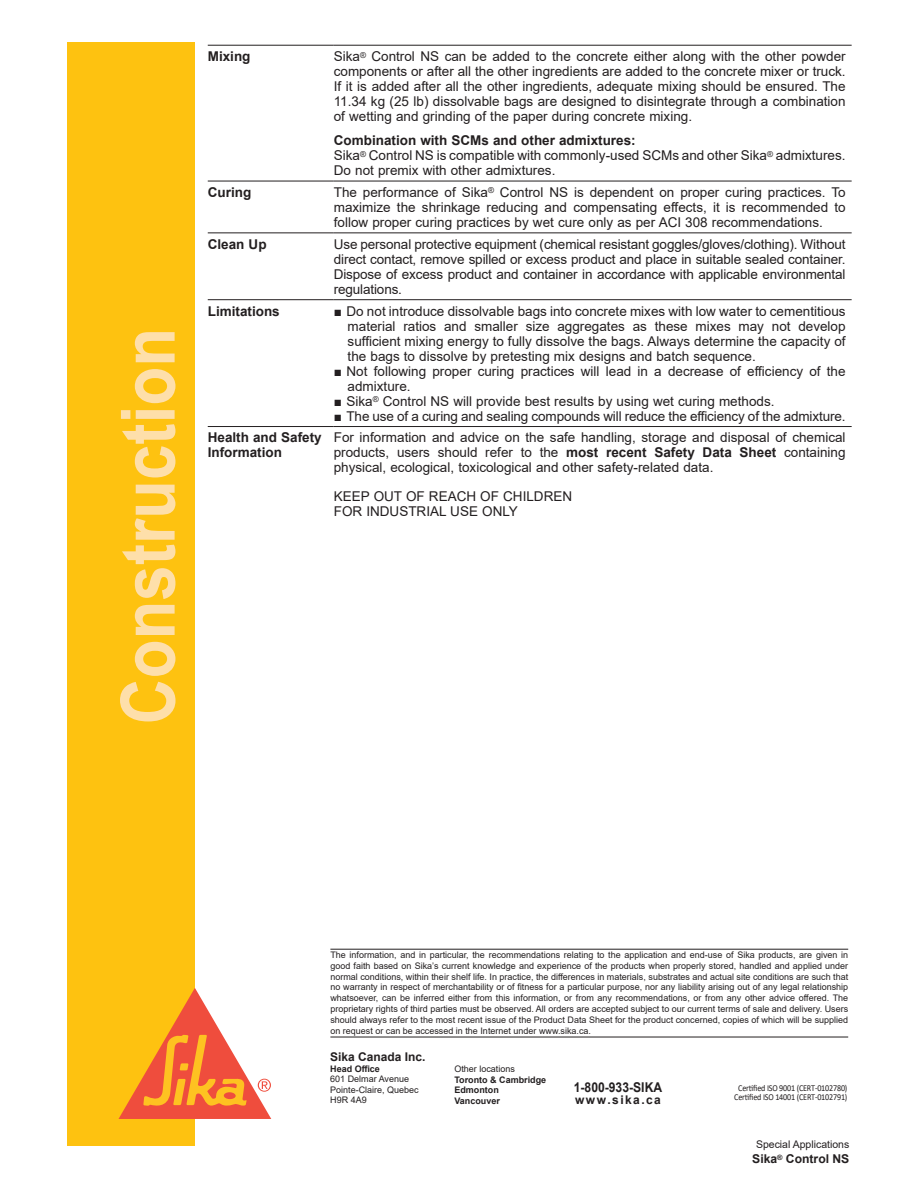
<style>
.page{position:relative;width:918px;height:1188px;background:#fff}
.page>*{position:absolute;margin:0;border:0;box-sizing:border-box;transform-origin:0 0}
.t1{font:700 75px "Arial";color:#fedfaa;scale:.85 1}
.TDS_-_Text{font:13.5px/15px "Arial";color:#231f20;text-align:justify}
.TDS_-_Text_-_Bullet{font:13.5px/15px "Arial";color:#231f20;text-align:justify}
.TDS_-_Title_Left{font:700 13.5px/15px "Arial";color:#231f20}
.TDS_-_Text-2{font:700 13.5px "Arial";color:#231f20}
.TDS_-_Text-3{font:700 13.5px "Arial";color:#231f20;scale:.9 1}
.t2{font:700 12.15px "Arial";color:#231f20}
.t3{font:700 12px "Arial";color:#231f20}
.t4{font:700 12px "Arial";letter-spacing:.12em;color:#231f20}
.t5{font:10.5px "Arial";color:#231f20}
.t6{font:9px/10.8px "Arial";color:#231f20;text-align:justify}
.t7{font:9px/9px "Calibri";letter-spacing:-.02em;color:#231f20;text-align:center;scale:.9 1}
.t8{font:700 9px/10.5px "Arial";color:#231f20}
.s1{font-weight:700}
</style>
<div class="page">
<div style="left:68px;top:43px;width:127px;height:1103px;background:#fec210"></div>
<svg style="left:119px;top:988px;width:152px;height:131px"></svg>
<hr style="left:330px;top:949px;width:518px;height:1px;background:#231f20">
<hr style="left:330px;top:1037px;width:518px;height:1px;background:#231f20">
<hr style="left:208px;top:45px;width:126px;height:1px;background:#231f20">
<hr style="left:334px;top:45px;width:518px;height:1px;background:#231f20">
<hr style="left:208px;top:299px;width:126px;height:1px;background:#231f20">
<hr style="left:334px;top:299px;width:518px;height:1px;background:#231f20">
<hr style="left:208px;top:426px;width:126px;height:1px;background:#231f20">
<hr style="left:334px;top:426px;width:518px;height:1px;background:#231f20">
<hr style="left:208px;top:181px;width:126px;height:1px;background:#231f20">
<hr style="left:334px;top:181px;width:518px;height:1px;background:#231f20">
<hr style="left:208px;top:233px;width:126px;height:1px;background:#231f20">
<hr style="left:334px;top:233px;width:518px;height:1px;background:#231f20">
<h1 class="t1" style="left:95px;top:724px;width:468px;rotate:-90deg">Construction</h1>
<p class="TDS_-_Title_Left" style="left:208px;top:49px;width:44px">Mixing</p>
<p class="TDS_-_Text" style="left:334px;top:49px;width:513px">Sika<sup>®</sup> Control NS can be added to the concrete either along with the other powder components or after all the other ingredients are added to the concrete mixer or truck.<br>If it is added after all the other ingredients, adequate mixing should be ensured. The 11.34 kg (25 lb) dissolvable bags are designed to disintegrate through a combination of wetting and grinding of the paper during concrete mixing.</p>
<p class="TDS_-_Text-2" style="left:334px;top:131px;width:303px">Combination with SCMs and other admixtures:</p>
<p class="TDS_-_Text" style="left:334px;top:148px;width:513px">Sika<sup>®</sup> Control NS is compatible with commonly-used SCMs and other Sika<sup>®</sup> admixtures.<br>Do not premix with other admixtures.</p>
<p class="TDS_-_Title_Left" style="left:208px;top:185px;width:45px">Curing</p>
<p class="TDS_-_Text" style="left:334px;top:185px;width:513px">The performance of Sika<sup>®</sup> Control NS is dependent on proper curing practices. To maximize the shrinkage reducing and compensating effects, it is recommended to follow proper curing practices by wet cure only as per ACI 308 recommendations.</p>
<p class="TDS_-_Title_Left" style="left:208px;top:237px;width:60px">Clean Up</p>
<p class="TDS_-_Text" style="left:334px;top:236px;width:513px">Use personal protective equipment (chemical resistant goggles/gloves/clothing). Without direct contact, remove spilled or excess product and place in suitable sealed container.<br>Dispose of excess product and container in accordance with applicable environmental regulations.</p>
<p class="TDS_-_Title_Left" style="left:208px;top:303px;width:74px">Limitations</p>
<p class="TDS_-_Text_-_Bullet" style="left:348px;top:303px;width:500px;text-indent:-14px">■ Do not introduce dissolvable bags into concrete mixes with low water to cementitious material ratios and smaller size aggregates as these mixes may not develop sufficient mixing energy to fully dissolve the bags. Always determine the capacity of the bags to dissolve by pretesting mix designs and batch sequence.</p>
<p class="TDS_-_Text_-_Bullet" style="left:348px;top:363px;width:500px;text-indent:-14px">■ Not following proper curing practices will lead in a decrease of efficiency of the admixture.</p>
<p class="TDS_-_Text_-_Bullet" style="left:334px;top:393px;width:442px">■ Sika<sup>®</sup> Control NS will provide best results by using wet curing methods.</p>
<p class="TDS_-_Text_-_Bullet" style="left:334px;top:408px;width:513px">■ The use of a curing and sealing compounds will reduce the efficiency of the admixture.</p>
<p class="TDS_-_Title_Left" style="left:208px;top:430px;width:116px">Health and Safety<br>Information</p>
<p class="TDS_-_Text" style="left:334px;top:430px;width:513px">For information and advice on the safe handling, storage and disposal of chemical products, users should refer to the <span class="s1">most recent Safety Data Sheet</span> containing physical, ecological, toxicological and other safety-related data.</p>
<p class="TDS_-_Text" style="left:334px;top:489px;width:240px">KEEP OUT OF REACH OF CHILDREN</p>
<p class="TDS_-_Text" style="left:334px;top:504px;width:186px">FOR INDUSTRIAL USE ONLY</p>
<p class="t6" style="left:330px;top:949px;width:519px">The information, and in particular, the recommendations relating to the application and end-use of Sika products, are given in good faith based on Sika’s current knowledge and experience of the products when properly stored, handled and applied under normal conditions, within their shelf life. In practice, the differences in materials, substrates and actual site conditions are such that no warranty in respect of merchantability or of fitness for a particular purpose, nor any liability arising out of any legal relationship whatsoever, can be inferred either from this information, or from any recommendations, or from any other advice offered. The proprietary rights of third parties must be observed. All orders are accepted subject to our current terms of sale and delivery. Users should always refer to the most recent issue of the Product Data Sheet for the product concerned, copies of which will be supplied on request or can be accessed in the Internet under www.sika.ca.</p>
<p class="t3" style="left:330px;top:1049px;width:97px">Sika Canada Inc.</p>
<p class="t8" style="left:330px;top:1064px;width:51px">Head Office</p>
<p class="t6" style="left:330px;top:1074px;width:90px;text-align:left">601 Delmar Avenue<br>Pointe-Claire, Quebec<br>H9R 4A9</p>
<p class="t6" style="left:454px;top:1064px;width:62px">Other locations</p>
<p class="t8" style="left:454px;top:1075px;width:93px">Toronto &amp; Cambridge<br>Edmonton<br>Vancouver</p>
<p class="TDS_-_Text-3" style="left:574px;top:1078px;width:100px">1-800-933-SIKA</p>
<p class="t4" style="left:575px;top:1091px;width:87px">www.sika.ca</p>
<p class="t7" style="left:734px;top:1084px;width:127px">Certified ISO 9001 (CERT-0102780)<br>Certified ISO 14001 (CERT-0102791)</p>
<p class="t5" style="left:756px;top:1137px;width:95px">Special Applications</p>
<p class="t2" style="left:752px;top:1150px;width:99px">Sika<sup>®</sup> Control NS</p>
</div>
